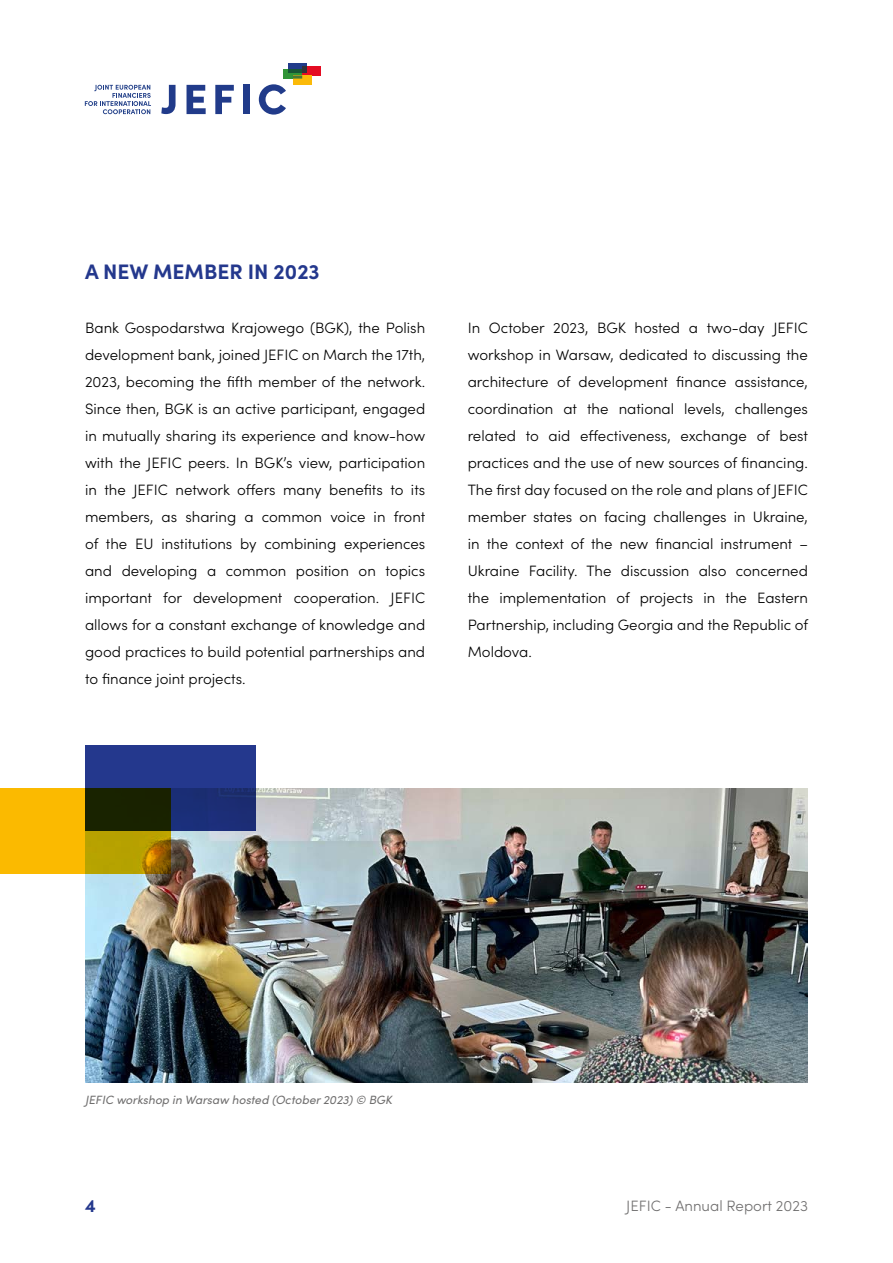
<style>
.page{position:relative;width:893px;height:1263px;background:#fff}
.page>*{position:absolute;margin:0;border:0;box-sizing:border-box;transform-origin:0 0}
.t1{font:700 21px "Sofia Pro";color:#24388d}
.t2{font:700 18px "Sofia Pro";color:#24388d}
.t3{font:300 15px/27px "Sofia Pro";color:#000;text-align:justify}
.t4{font:300 15px "Sofia Pro";color:#706f6f}
.pie_foto{font:italic 12px "Sofia Pro";color:#706f6f}
</style>
<div class="page">
<svg style="left:85px;top:85px;width:66px;height:29px"></svg>
<svg style="left:161px;top:85px;width:15px;height:29px"></svg>
<svg style="left:187px;top:85px;width:19px;height:29px"></svg>
<svg style="left:215px;top:85px;width:19px;height:29px"></svg>
<div style="left:243px;top:85px;width:7px;height:29px;background:#213b8a"></div>
<svg style="left:259px;top:84px;width:27px;height:31px"></svg>
<div style="left:288px;top:63px;width:19px;height:9px;background:#213b8a"></div>
<div style="left:283px;top:69px;width:19px;height:10px;background:#309437"></div>
<div style="left:302px;top:66px;width:19px;height:9px;background:#e40c22"></div>
<div style="left:293px;top:75px;width:19px;height:10px;background:#fbba09"></div>
<hr style="left:288px;top:69px;width:14px;height:3px;background:#175535">
<svg style="left:293px;top:66px;width:14px;height:13px"></svg>
<img style="left:85px;top:789px;width:723px;height:293px">
<svg style="left:85px;top:745px;width:170px;height:85px;background:#213484"></svg>
<svg style="left:0;top:788px;width:170px;height:85px;background:#af8a00"></svg>
<p class="t1" style="left:85px;top:255px;width:236px">A NEW MEMBER IN 2023</p>
<p class="t3" style="left:85px;top:313px;width:342px">Bank Gospodarstwa Krajowego (BGK), the Polish development bank, joined JEFIC on March the 17th, 2023, becoming the fifth member of the network.<br>Since then, BGK is an active participant, engaged in mutually sharing its experience and know-how with the JEFIC peers. In BGK’s view, participation in the JEFIC network offers many benefits to its members, as sharing a common voice in front of the EU institutions by combining experiences and developing a common position on topics important for development cooperation. JEFIC allows for a constant exchange of knowledge and good practices to build potential partnerships and to finance joint projects.</p>
<p class="t3" style="left:468px;top:313px;width:342px">In October 2023, BGK hosted a two-day JEFIC workshop in Warsaw, dedicated to discussing the architecture of development finance assistance, coordination at the national levels, challenges related to aid effectiveness, exchange of best practices and the use of new sources of financing.<br>The first day focused on the role and plans of JEFIC member states on facing challenges in Ukraine, in the context of the new financial instrument – Ukraine Facility. The discussion also concerned the implementation of projects in the Eastern Partnership, including Georgia and the Republic of Moldova.</p>
<p class="pie_foto" style="left:85px;top:1091px;width:309px">JEFIC workshop in Warsaw hosted (October 2023) © BGK</p>
<p class="t2" style="left:85px;top:1192px;width:12px">4</p>
<p class="t4" style="left:626px;top:1195px;width:183px">JEFIC - Annual Report 2023</p>
</div>
